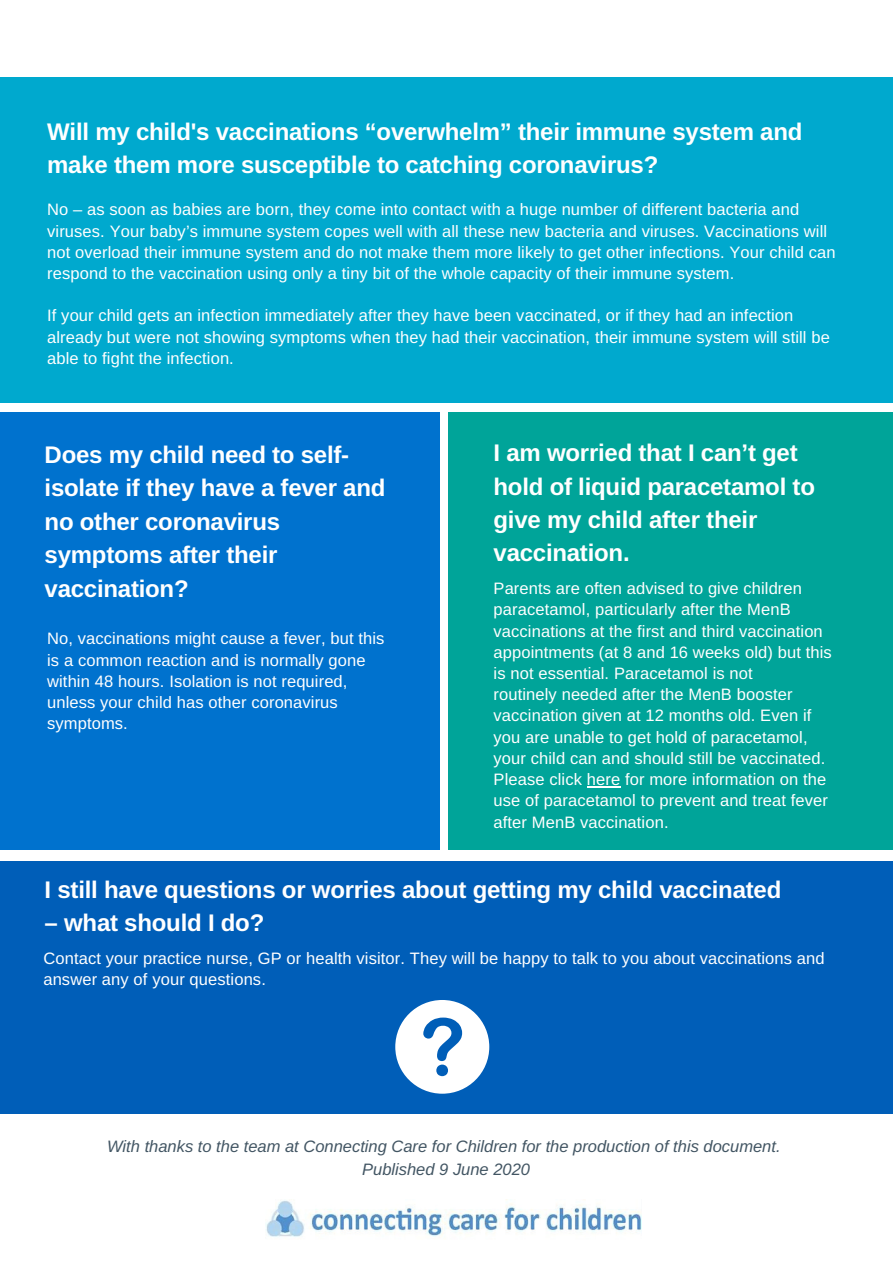
<style>
.page{position:relative;width:893px;height:1263px;background:#fff}
.page>*{position:absolute;margin:0;border:0;box-sizing:border-box;transform-origin:0 0}
.t1{font:700 24px/33.4px "Arimo";letter-spacing:-.01em;color:#fff}
.t2{font:16.5px/21.2px "Arimo";letter-spacing:.005em;color:#fff}
.t3{font:italic 16.5px/23.1px "Arimo";color:#425563;text-align:center}
</style>
<div class="page">
<div style="left:0;top:861px;width:893px;height:252px;background:#005eb8"></div>
<div style="left:395px;top:1000px;width:94px;height:94px;background:#fff;border-radius:50%"></div>
<svg style="left:423px;top:1017px;width:39px;height:59px"></svg>
<div style="left:0;top:412px;width:440px;height:437px;background:#0072ce"></div>
<div style="left:448px;top:412px;width:445px;height:437px;background:#00a499"></div>
<div style="left:0;top:77px;width:893px;height:325px;background:#00a9ce"></div>
<hr style="left:587px;top:786px;width:33px;height:1px;background:#fff">
<img style="left:265px;top:1199px;width:376px;height:38px">
<h1 class="t1" style="left:47px;top:115px;width:756px">Will my child's vaccinations “overwhelm” their immune system and make them more susceptible to catching coronavirus?</h1>
<p class="t2" style="left:47px;top:199px;width:790px">No – as soon as babies are born, they come into contact with a huge number of different bacteria and viruses. Your baby’s immune system copes well with all these new bacteria and viruses. Vaccinations will not overload their immune system and do not make them more likely to get other infections. Your child can respond to the vaccination using only a tiny bit of the whole capacity of their immune system.</p>
<p class="t2" style="left:47px;top:305px;width:784px">If your child gets an infection immediately after they have been vaccinated, or if they had an infection already but were not showing symptoms when they had their vaccination, their immune system will still be able to fight the infection.</p>
<h1 class="t1" style="left:45px;top:438px;width:342px">Does my child need to self&shy;isolate if they have a fever and no other coronavirus symptoms after their vaccination?</h1>
<p class="t2" style="left:47px;top:628px;width:339px">No, vaccinations might cause a fever, but this is a common reaction and is normally gone within 48 hours. Isolation is not required, unless your child has other coronavirus symptoms.</p>
<h1 class="t1" style="left:493px;top:436px;width:323px">I am worried that I can’t get hold of liquid paracetamol to give my child after their vaccination.</h1>
<p class="t2" style="left:493px;top:578px;width:340px">Parents are often advised to give children paracetamol, particularly after the MenB vaccinations at the first and third vaccination appointments (at 8 and 16 weeks old) but this is not essential. Paracetamol is not<br>routinely needed after the MenB booster vaccination given at 12 months old. Even if you are unable to get hold of paracetamol, your child can and should still be vaccinated.<br>Please click here for more information on the use of paracetamol to prevent and treat fever after MenB vaccination.</p>
<h1 class="t1" style="left:45px;top:873px;width:738px">I still have questions or worries about getting my child vaccinated</h1>
<h1 class="t1" style="left:45px;top:906px;width:221px">– what should I do?</h1>
<p class="t2" style="left:43px;top:947px;width:783px">Contact your practice nurse, GP or health visitor. They will be happy to talk to you about vaccinations and answer any of your questions.</p>
<p class="t3" style="left:107px;top:1135px;width:675px">With thanks to the team at Connecting Care for Children for the production of this document.<br>Published 9 June 2020</p>
</div>
